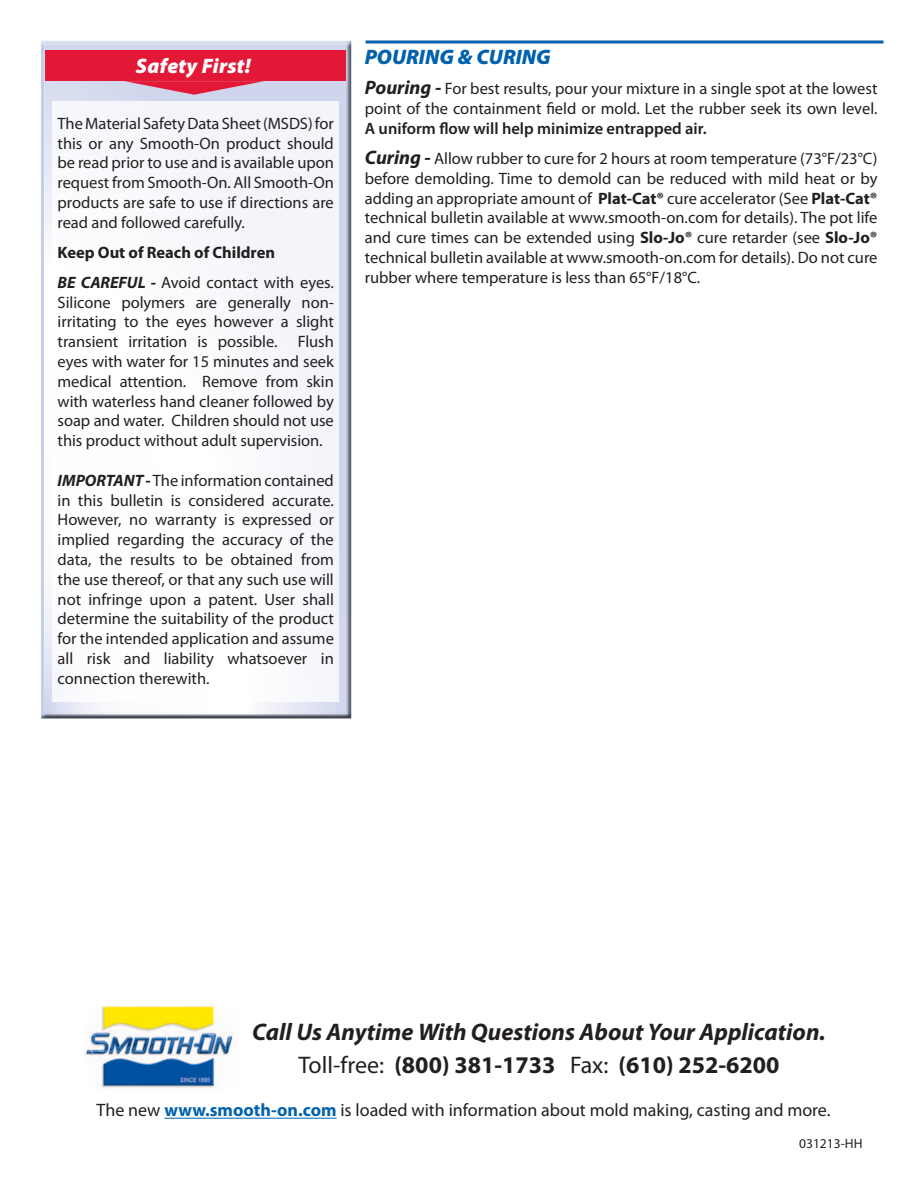
<style>
.page{position:relative;width:918px;height:1188px;background:#fff}
.page>*{position:absolute;margin:0;border:0;box-sizing:border-box;transform-origin:0 0}
.t1{font:italic 700 24px/33px "Myriad Pro";color:#231f20;text-align:center}
.t2{font:italic 900 21px "Myriad Pro";color:#0061ad}
.t3{font:italic 900 21px "Myriad Pro";letter-spacing:.01em;color:#fff}
.t4{font:18px "Myriad Pro";color:#231f20}
.t5{font:16.5px/19.8px "Myriad Pro";color:#231f20;text-align:justify}
.t6{font:700 16.5px/29.5px "Myriad Pro";letter-spacing:-.005em;color:#231f20}
.t7{font:13.5px "Myriad Pro";color:#231f20}
.s1{font-style:italic}
.s2{font-weight:400}
.s3{font-weight:700;font-style:italic}
.s4{font-weight:700;font-style:italic;font-size:19.5px}
.s5{font-weight:600}
.s6{font-weight:700}
.s7{font-weight:400;font-style:normal}
.s8{font-style:normal}
.s9{font-weight:700;color:#0061ad}
</style>
<div class="page">
<div style="left:41px;top:40px;width:313px;height:680px;background:#231f20;opacity:.75"></div>
<div style="left:52px;top:102px;width:287px;height:600px;background:#fff"></div>
<div style="left:45px;top:50px;width:301px;height:31px;background:#e31837"></div>
<svg style="left:124px;top:81px;width:140px;height:14px;background:#d97a95"></svg>
<img style="left:85px;top:1005px;width:148px;height:83px">
<hr style="left:164px;top:1118px;width:173px;height:1px;background:#0061ad">
<svg style="left:366px;top:40px;width:517px;height:4px;background:#3f88c1"></svg>
<p class="t3" style="left:136px;top:52px;width:116px">Safety First!</p>
<p class="t5" style="left:58px;top:113px;width:278px">The Material Safety Data Sheet (MSDS) for this or any Smooth-On product should be read prior to use and is available upon request from Smooth-On. All Smooth-On products are safe to use if directions are read and followed carefully.</p>
<p class="t6" style="left:58px;top:237px;width:278px">Keep Out of Reach of Children<br><span class="s1">BE CAREFUL -</span> <span class="s2">Avoid contact with eyes.</span></p>
<p class="t5" style="left:58px;top:292px;width:278px">Silicone polymers are generally non&shy;irritating to the eyes however a slight transient irritation is possible. Flush eyes with water for 15 minutes and seek medical attention. Remove from skin with waterless hand cleaner followed by soap and water. Children should not use this product without adult supervision.</p>
<p class="t5" style="left:58px;top:470px;width:278px"><span class="s3">IMPORTANT -</span> The information contained in this bulletin is considered accurate.<br>However, no warranty is expressed or implied regarding the accuracy of the data, the results to be obtained from the use thereof, or that any such use will not infringe upon a patent. User shall determine the suitability of the product for the intended application and assume all risk and liability whatsoever in connection therewith.</p>
<p class="t2" style="left:365px;top:43px;width:188px">POURING &amp; CURING</p>
<p class="t5" style="left:365px;top:78px;width:514px"><span class="s4">Pouring -</span> For best results, pour your mixture in a single spot at the lowest point of the containment field or mold. Let the rubber seek its own level.</p>
<p class="t5" style="left:365px;top:113px;width:514px;line-height:30.2px"><span class="s5">A uniform flow will help minimize entrapped air.<br></span><span class="s4">Curing -</span> Allow rubber to cure for 2 hours at room temperature (73°F/23°C)</p>
<p class="t5" style="left:365px;top:168px;width:514px">before demolding. Time to demold can be reduced with mild heat or by adding an appropriate amount of <span class="s6">Plat-Cat®</span> cure accelerator (See <span class="s6">Plat-Cat® </span>technical bulletin available at www.smooth-on.com for details). The pot life and cure times can be extended using <span class="s6">Slo-Jo®</span> cure retarder (see <span class="s6">Slo-Jo® </span>technical bulletin available at www.smooth-on.com for details). Do not cure rubber where temperature is less than 65°F/18°C.</p>
<h1 class="t1" style="left:252px;top:1015px;width:575px">Call Us Anytime With Questions About Your Application.<br><span class="s7">Toll-free:</span> <span class="s8">(800) 381-1733</span> <span class="s7">Fax:</span> <span class="s8">(610) 252-6200</span></h1>
<p class="t4" style="left:97px;top:1099px;width:735px">The new <span class="s9">www.smooth-on.com</span> is loaded with information about mold making, casting and more.</p>
<p class="t7" style="left:799px;top:1135px;width:65px">031213-HH</p>
</div>
